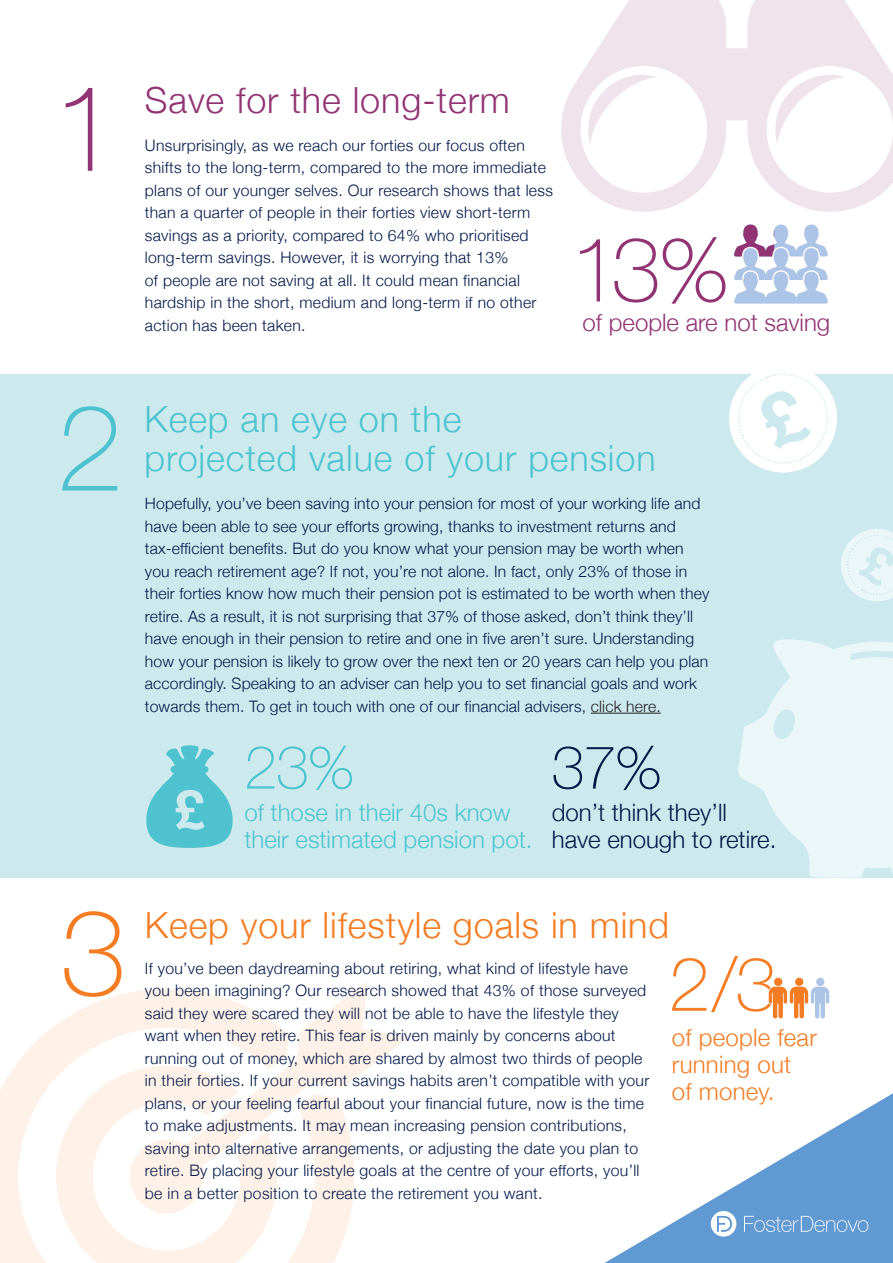
<style>
.page{position:relative;width:893px;height:1263px;background:#fff}
.page>*{position:absolute;margin:0;border:0;box-sizing:border-box;transform-origin:0 0}
.t1{font:100 120px "Helvetica Neue";color:#923374}
.t2{font:100 120px "Helvetica Neue";color:#f47d23}
.t3{font:100 120px "Helvetica Neue";color:#4ec3cf}
.t4{font:100 90px "Helvetica Neue";color:#923374}
.t5{font:100 75px "Helvetica Neue";color:#f47d23}
.t6{font:100 60px "Helvetica Neue";color:#4ec3cf}
.t7{font:100 60px "Helvetica Neue";color:#001748}
.t8{font:300 36px "Helvetica Neue";letter-spacing:.025em;color:#4ec3cf}
.t9{font:300 36px "Helvetica Neue";letter-spacing:.025em;color:#f47d23}
.t10{font:300 36px "Helvetica Neue";letter-spacing:.025em;color:#923374}
.t11{font:300 24px/27px "Helvetica Neue";color:#4ec3cf}
.t12{font:300 24px/27px "Helvetica Neue";color:#001748}
.t13{font:300 24px/27px "Helvetica Neue";letter-spacing:.01em;color:#f47d23}
.t14{font:300 24px "Helvetica Neue";color:#923374}
.t15{font:300 15.75px/22.5px "Helvetica Neue";letter-spacing:.02em;color:#001748}
.s1{color:#231f20}
</style>
<div class="page">
<svg style="left:0;top:992px;width:351px;height:271px"></svg>
<svg style="left:56px;top:1066px;width:221px;height:197px"></svg>
<svg style="left:130px;top:982px;width:279px;height:231px"></svg>
<div style="left:0;top:374px;width:893px;height:504px;background:#cceaee"></div>
<svg style="left:738px;top:639px;width:155px;height:239px"></svg>
<svg style="left:604px;top:1093px;width:289px;height:170px"></svg>
<svg style="left:744px;top:1216px;width:124px;height:16px;background:#7aaad9"></svg>
<svg style="left:711px;top:1211px;width:25px;height:25px"></svg>
<hr style="left:591px;top:713px;width:70px;height:1px;background:#231f20">
<svg style="left:561px;top:0;width:332px;height:212px"></svg>
<svg style="left:734px;top:225px;width:94px;height:79px"></svg>
<svg style="left:146px;top:745px;width:87px;height:103px"></svg>
<svg style="left:729px;top:373px;width:108px;height:100px"></svg>
<svg style="left:841px;top:529px;width:52px;height:72px"></svg>
<div style="left:773px;top:977px;width:10px;height:10px;border:2px solid #fff;border-radius:50%"></div>
<div style="left:794px;top:977px;width:10px;height:10px;border:2px solid #fff;border-radius:50%"></div>
<div style="left:815px;top:977px;width:10px;height:10px;border:2px solid #fff;border-radius:50%"></div>
<div style="left:774px;top:978px;width:8px;height:8px;background:#f47d23;border-radius:50%"></div>
<div style="left:795px;top:978px;width:8px;height:8px;background:#f47d23;border-radius:50%"></div>
<div style="left:816px;top:978px;width:8px;height:8px;background:#acc5e6;border-radius:50%"></div>
<svg style="left:768px;top:985px;width:62px;height:34px"></svg>
<h1 class="t1" style="left:53px;top:37px;width:68px">1</h1>
<h3 class="t10" style="left:145px;top:72px;width:367px">Save for the long-term</h3>
<p class="t15" style="left:145px;top:133px;width:410px">Unsurprisingly, as we reach our forties our focus often shifts to the long-term, compared to the more immediate plans of our younger selves. Our research shows that less than a quarter of people in their forties view short-term savings as a priority, compared to 64% who prioritised long-term savings. However, it is worrying that 13%<br>of people are not saving at all. It could mean financial hardship in the short, medium and long-term if no other action has been taken.</p>
<h2 class="t4" style="left:570px;top:201px;width:160px">13%</h2>
<h3 class="t14" style="left:583px;top:303px;width:249px">of people are not saving</h3>
<h1 class="t3" style="left:57px;top:357px;width:68px">2</h1>
<h1 class="t2" style="left:60px;top:862px;width:68px">3</h1>
<h3 class="t8" style="left:145px;top:390px;width:318px">Keep an eye on the</h3>
<h3 class="t8" style="left:145px;top:429px;width:513px">projected value of your pension</h3>
<p class="t15" style="left:145px;top:491px;width:566px">Hopefully, you’ve been saving into your pension for most of your working life and have been able to see your efforts growing, thanks to investment returns and tax-efficient benefits. But do you know what your pension may be worth when you reach retirement age? If not, you’re not alone. In fact, only 23% of those in their forties know how much their pension pot is estimated to be worth when they retire. As a result, it is not surprising that 37% of those asked, don’t think they’ll have enough in their pension to retire and one in five aren’t sure. Understanding how your pension is likely to grow over the next ten or 20 years can help you plan accordingly. Speaking to an adviser can help you to set financial goals and work towards them. To get in touch with one of our financial advisers, <span class="s1">click here.</span></p>
<h3 class="t6" style="left:244px;top:722px;width:112px">23%</h3>
<h3 class="t7" style="left:551px;top:722px;width:112px">37%</h3>
<h3 class="t11" style="left:244px;top:797px;width:290px">of those in their 40s know their estimated pension pot.</h3>
<h3 class="t12" style="left:552px;top:797px;width:226px">don’t think they’ll have enough to retire.</h3>
<h3 class="t9" style="left:145px;top:896px;width:526px">Keep your lifestyle goals in mind</h3>
<p class="t15" style="left:145px;top:956px;width:506px">If you’ve been daydreaming about retiring, what kind of lifestyle have you been imagining? Our research showed that 43% of those surveyed said they were scared they will not be able to have the lifestyle they want when they retire. This fear is driven mainly by concerns about running out of money, which are shared by almost two thirds of people in their forties. If your current savings habits aren’t compatible with your plans, or your feeling fearful about your financial future, now is the time to make adjustments. It may mean increasing pension contributions, saving into alternative arrangements, or adjusting the date you plan to retire. By placing your lifestyle goals at the centre of your efforts, you’ll be in a better position to create the retirement you want.</p>
<h3 class="t5" style="left:668px;top:927px;width:110px">2/3</h3>
<h3 class="t13" style="left:672px;top:1022px;width:146px">of people fear running out of money.</h3>
</div>
